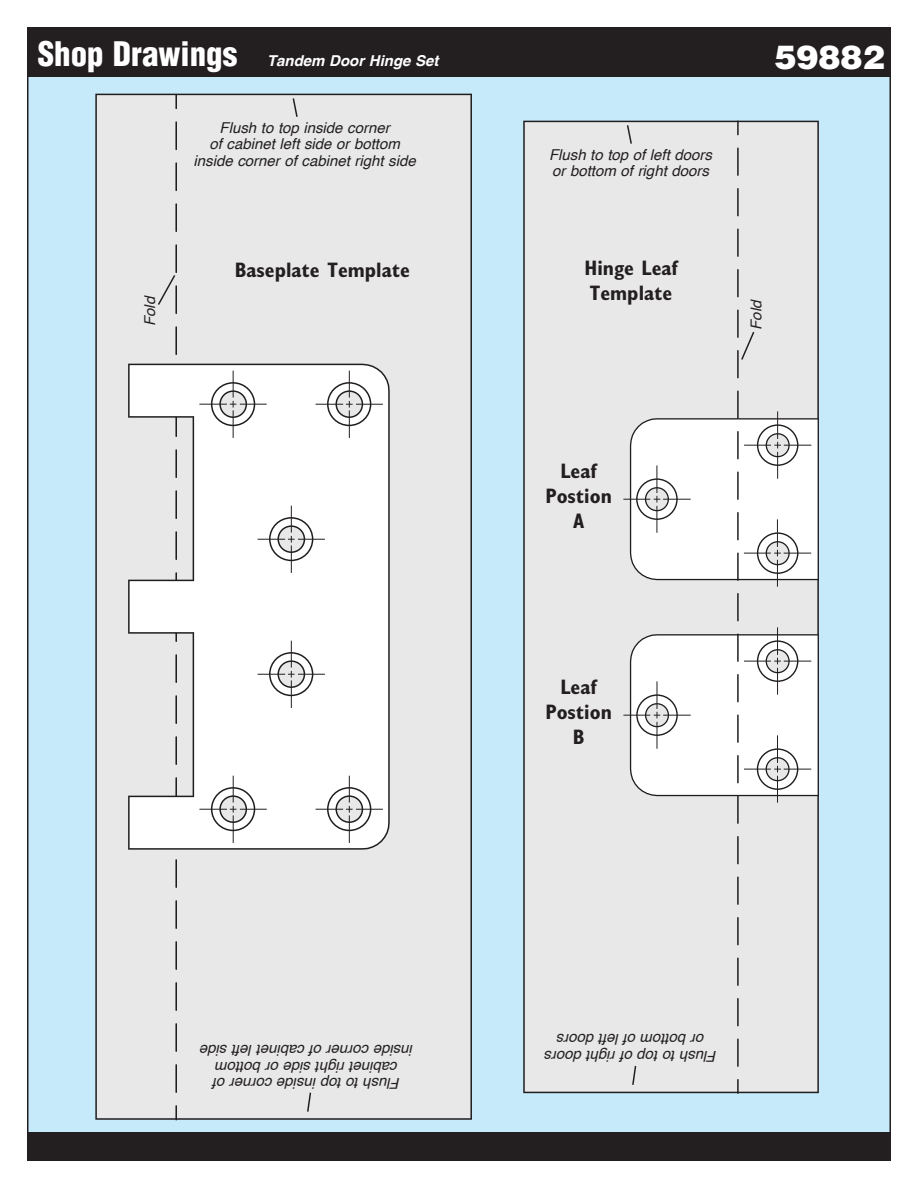
<style>
.page{position:relative;width:918px;height:1188px;background:#fff}
.page>*{position:absolute;margin:0;border:0;box-sizing:border-box;transform-origin:0 0}
.t1{font:900 condensed 33px "Helvetica";color:#fff}
.t2{font:900 33px "Helvetica";color:#fff}
.t3{font:700 condensed 21px/25.2px "Gill Sans";color:#231f20;text-align:center}
.t4{font:italic 15px/16.5px "Helvetica";color:#231f20;text-align:center}
.t5{font:italic 700 15px "Helvetica";color:#fff}
</style>
<div class="page">
<div style="left:28px;top:61px;width:862px;height:1099px;background:#c6eafa"></div>
<div style="left:27px;top:27px;width:864px;height:49px;background:#231f20"></div>
<div style="left:28px;top:1132px;width:863px;height:28px;background:#231f20"></div>
<div style="left:95px;top:94px;width:377px;height:1026px;background:#e8e8e9"></div>
<svg style="left:175px;top:95px;width:2px;height:13px"></svg>
<svg style="left:175px;top:1106px;width:2px;height:14px"></svg>
<svg style="left:128px;top:364px;width:262px;height:486px;background:#f5f5f5"></svg>
<svg style="left:199px;top:371px;width:68px;height:67px;background:#e7e7e7"></svg>
<svg style="left:316px;top:371px;width:67px;height:67px;background:#e6e6e6"></svg>
<svg style="left:258px;top:506px;width:67px;height:67px;background:#e7e6e7"></svg>
<svg style="left:258px;top:641px;width:67px;height:67px;background:#e7e6e7"></svg>
<svg style="left:199px;top:776px;width:68px;height:67px;background:#e7e7e7"></svg>
<svg style="left:316px;top:776px;width:67px;height:67px;background:#e6e6e6"></svg>
<div style="left:523px;top:121px;width:100px;height:972px;background:#e8e8e9"></div>
<svg style="left:623px;top:121px;width:196px;height:972px;background:#e7e7e8"></svg>
<svg style="left:292px;top:97px;width:7px;height:22px"></svg>
<svg style="left:306px;top:1091px;width:6px;height:22px"></svg>
<svg style="left:156px;top:122px;width:21px;height:977px;background:#e0e0e1"></svg>
<h1 class="t1" style="left:38px;top:33px;width:201px">Shop Drawings</h1>
<p class="t5" style="left:267px;top:48px;width:173px">Tandem Door Hinge Set</p>
<h1 class="t2" style="left:775px;top:35px;width:112px">59882</h1>
<p class="t4" style="left:142px;top:326px;width:32px;rotate:-90deg">Fold</p>
<p class="t4" style="left:194px;top:120px;width:224px">Flush to top inside corner<br>of cabinet left side or bottom inside corner of cabinet right side</p>
<p class="t4" style="left:549px;top:147px;width:165px;text-align:left">Flush to top of left doors or bottom of right doors</p>
<h2 class="t3" style="left:235px;top:257px;width:177px">Baseplate Template</h2>
<h2 class="t3" style="left:584px;top:255px;width:95px;text-align:left">Hinge Leaf<br>Template</h2>
<p class="t4" style="left:748px;top:330px;width:32px;rotate:-90deg">Fold</p>
<h2 class="t3" style="left:545px;top:458px;width:68px">Leaf<br>Postion<br>A</h2>
<h2 class="t3" style="left:545px;top:674px;width:68px">Leaf<br>Postion<br>B</h2>
<p class="t4" style="left:414px;top:1091px;width:215px;rotate:-180deg">Flush to top inside corner of cabinet right side or bottom inside corner of cabinet left side</p>
<p class="t4" style="left:717px;top:1064px;width:174px;rotate:-180deg">Flush to top of right doors or bottom of left doors</p>
</div>
